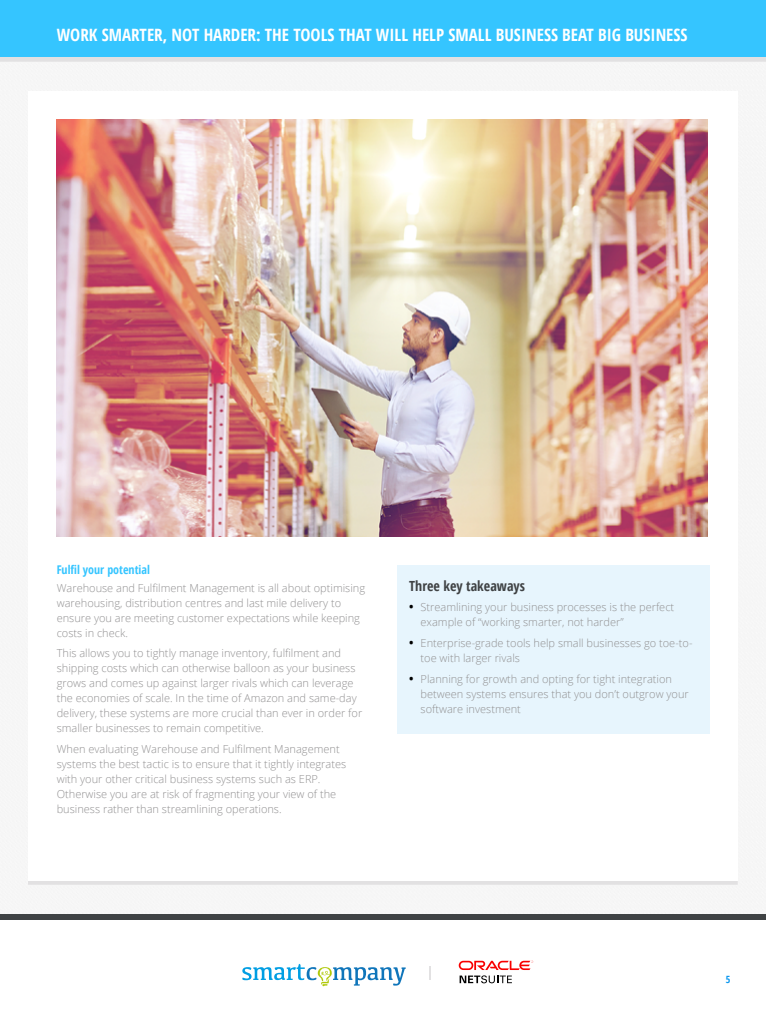
<style>
.page{position:relative;width:766px;height:1021px;background:#fff}
.page>*{position:absolute;margin:0;border:0;box-sizing:border-box;transform-origin:0 0}
.t1{font:700 condensed 17px "Open Sans";color:#fff}
.t2{font:700 condensed 14px "Open Sans";color:#3f4244}
.t3{font:700 condensed 12px "Open Sans";color:#35c5ff}
.t4{font:300 11px/15px "Open Sans";color:#919091}
.t5{font:700 condensed 10px "Open Sans";color:#0d98ef}
.s1{font-weight:700;font-stretch:condensed;font-size:12px;color:#000}
</style>
<div class="page">
<div style="left:0;top:3px;width:765px;height:58px;background:#e2e1e2"></div>
<div style="left:0;top:0;width:765px;height:57px;background:#35c5ff"></div>
<svg style="left:242px;top:963px;width:163px;height:23px"></svg>
<svg style="left:429px;top:966px;width:1px;height:13px"></svg>
<svg style="left:458px;top:960px;width:75px;height:23px"></svg>
<div style="left:0;top:914px;width:765px;height:6px;background:#3f4244"></div>
<img style="left:57px;top:120px;width:650px;height:417px">
<div style="left:397px;top:565px;width:312px;height:168px;background:#e7f5fd"></div>
<h1 class="t1" style="left:57px;top:23px;width:632px">WORK SMARTER, NOT HARDER: THE TOOLS THAT WILL HELP SMALL BUSINESS BEAT BIG BUSINESS</h1>
<p class="t3" style="left:57px;top:561px;width:95px">Fulfil your potential</p>
<p class="t4" style="left:57px;top:580px;width:310px">Warehouse and Fulfilment Management is all about optimising warehousing, distribution centres and last mile delivery to ensure you are meeting customer expectations while keeping costs in check.</p>
<p class="t4" style="left:57px;top:645px;width:307px">This allows you to tightly manage inventory, fulfilment and shipping costs which can otherwise balloon as your business grows and comes up against larger rivals which can leverage the economies of scale. In the time of Amazon and same-day delivery, these systems are more crucial than ever in order for smaller businesses to remain competitive.</p>
<p class="t4" style="left:57px;top:741px;width:291px">When evaluating Warehouse and Fulfilment Management systems the best tactic is to ensure that it tightly integrates with your other critical business systems such as ERP.<br>Otherwise you are at risk of fragmenting your view of the business rather than streamlining operations.</p>
<p class="t2" style="left:409px;top:576px;width:117px">Three key takeaways</p>
<p class="t4" style="left:420px;top:599px;width:255px;text-indent:-11px"><span class="s1">•</span> Streamlining your business processes is the perfect example of “working smarter, not harder”</p>
<p class="t4" style="left:420px;top:635px;width:273px;text-indent:-11px"><span class="s1">•</span> Enterprise-grade tools help small businesses go toe-to&shy;toe with larger rivals</p>
<p class="t4" style="left:420px;top:671px;width:270px;text-indent:-11px"><span class="s1">•</span> Planning for growth and opting for tight integration between systems ensures that you don’t outgrow your software investment</p>
<p class="t5" style="left:725px;top:972px;width:6px">5</p>
</div>
